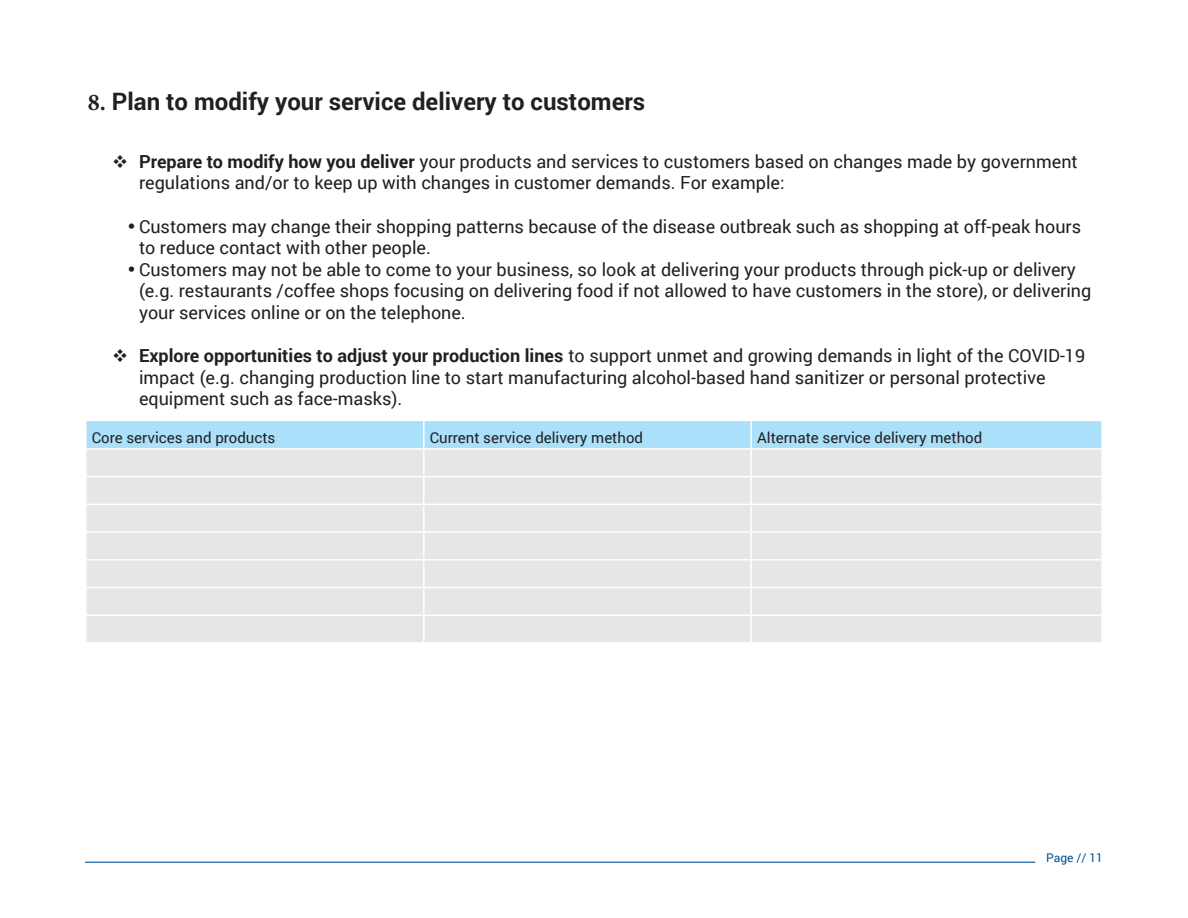
<style>
.page{position:relative;width:1188px;height:918px;background:#fff}
.page>*{position:absolute;margin:0;border:0;box-sizing:border-box;transform-origin:0 0}
.t1{font:700 24px "Roboto";color:#231f20}
.t2{font:18px/21.6px "Roboto";color:#231f20}
.t3{font:18px/21.6px "Roboto";color:#221e1f}
.t4{font:15px "Roboto";color:#231f20}
.t5{font:12px "Roboto";color:#005294}
.s1{font-family:"Minion Pro"}
.s2{color:#231f20}
.s3{font-weight:700;color:#231f20}
.s4{font-weight:700}
.s5{color:#221e1f}
</style>
<div class="page">
<hr style="left:85px;top:862px;width:950px;height:1px;background:#005294">
<div style="left:87px;top:421px;width:1014px;height:27px;background:#aae0f9"></div>
<div style="left:87px;top:450px;width:1014px;height:192px;background:#e7e6e6"></div>
<hr style="left:423px;top:450px;width:2px;height:26px;background:#fff">
<hr style="left:750px;top:450px;width:2px;height:26px;background:#fff">
<hr style="left:85px;top:476px;width:339px;height:1px;background:#fff">
<hr style="left:424px;top:476px;width:327px;height:1px;background:#fff">
<hr style="left:423px;top:477px;width:2px;height:27px;background:#fff">
<hr style="left:751px;top:476px;width:352px;height:1px;background:#fff">
<hr style="left:750px;top:477px;width:2px;height:27px;background:#fff">
<hr style="left:85px;top:504px;width:339px;height:1px;background:#fff">
<hr style="left:424px;top:504px;width:327px;height:1px;background:#fff">
<hr style="left:423px;top:505px;width:2px;height:26px;background:#fff">
<hr style="left:751px;top:504px;width:352px;height:1px;background:#fff">
<hr style="left:750px;top:505px;width:2px;height:26px;background:#fff">
<hr style="left:85px;top:531px;width:339px;height:2px;background:#fff">
<hr style="left:424px;top:531px;width:327px;height:2px;background:#fff">
<hr style="left:423px;top:533px;width:2px;height:26px;background:#fff">
<hr style="left:751px;top:531px;width:352px;height:2px;background:#fff">
<hr style="left:750px;top:533px;width:2px;height:26px;background:#fff">
<hr style="left:85px;top:559px;width:339px;height:2px;background:#fff">
<hr style="left:424px;top:559px;width:327px;height:2px;background:#fff">
<hr style="left:423px;top:561px;width:2px;height:26px;background:#fff">
<hr style="left:751px;top:559px;width:352px;height:2px;background:#fff">
<hr style="left:750px;top:561px;width:2px;height:26px;background:#fff">
<hr style="left:85px;top:587px;width:339px;height:1px;background:#fff">
<hr style="left:424px;top:587px;width:327px;height:1px;background:#fff">
<hr style="left:423px;top:588px;width:2px;height:26px;background:#fff">
<hr style="left:751px;top:587px;width:352px;height:1px;background:#fff">
<hr style="left:750px;top:588px;width:2px;height:26px;background:#fff">
<hr style="left:85px;top:614px;width:339px;height:2px;background:#fff">
<hr style="left:424px;top:614px;width:327px;height:2px;background:#fff">
<hr style="left:423px;top:616px;width:2px;height:26px;background:#fff">
<hr style="left:751px;top:614px;width:352px;height:2px;background:#fff">
<hr style="left:750px;top:616px;width:2px;height:26px;background:#fff">
<hr style="left:423px;top:421px;width:2px;height:27px;background:#fff">
<hr style="left:750px;top:421px;width:2px;height:27px;background:#fff">
<h1 class="t1" style="left:88px;top:85px;width:559px"><span class="s1">8.</span> Plan to modify your service delivery to customers</h1>
<p class="t3" style="left:139px;top:150px;width:940px;text-indent:-27px"><span class="s2">❖</span> <span class="s3">Prep</span><span class="s4">are to modify how you deliver</span> your products and services to customers based on changes made by government regulations and/or to keep up with changes in customer demands. For example:</p>
<p class="t3" style="left:139px;top:215px;width:944px;text-indent:-11px">• Customers may change their shopping patterns because of the disease outbreak such as shopping at off-peak hours to reduce contact with other people.</p>
<p class="t2" style="left:139px;top:258px;width:954px;text-indent:-11px"><span class="s5">•</span> Customers may not be able to come to your business, so look at delivering your products through pick-up or delivery (e.g. restaurants /coffee shops focusing on delivering food if not allowed to have customers in the store), or delivering your services online or on the telephone.</p>
<p class="t2" style="left:139px;top:344px;width:948px;text-indent:-27px">❖ <span class="s4">Explore opportunities to adjust your production lines</span> to support unmet and growing demands in light of the COVID-19 impact (e.g. changing production line to start manufacturing alcohol-based hand sanitizer or personal protective equipment such as face-masks).</p>
<p class="t4" style="left:92px;top:427px;width:185px">Core services and products</p>
<p class="t4" style="left:430px;top:427px;width:215px">Current service delivery method</p>
<p class="t4" style="left:757px;top:427px;width:227px">Alternate service delivery method</p>
<p class="t5" style="left:1046px;top:849px;width:58px">Page // 11</p>
</div>
